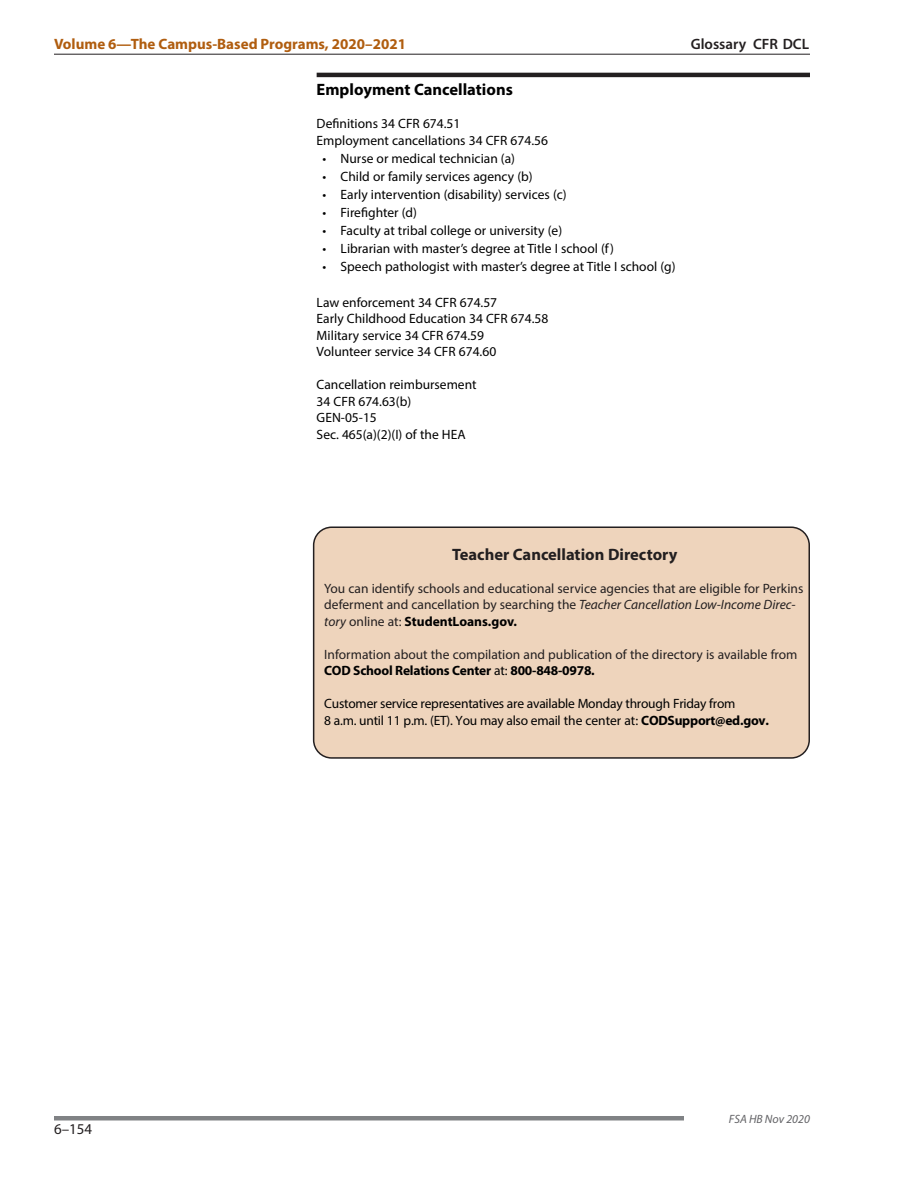
<style>
.page{position:relative;width:918px;height:1188px;background:#fff}
.page>*{position:absolute;margin:0;border:0;box-sizing:border-box;transform-origin:0 0}
.Sidebar_Example_Head{font:700 16.5px "Myriad Pro";color:#231f20}
.Sidebar_Head__ID{font:700 16.5px "Myriad Pro";color:#000}
.t1{font:700 15px "Myriad Pro";color:#b05d0f}
.t2{font:600 15px "Myriad Pro";color:#231f20}
.t3{font:15px "Myriad Pro";color:#231f20}
.Sidebar_Text__ID{font:13.5px/16.5px "Myriad Pro";color:#000}
.Sidebar_Example_Text{font:13.5px/16.5px "Myriad Pro";color:#231f20}
.t4{font:italic 12px "Myriad Pro";color:#636366}
.s1{font-style:italic}
.s2{font-weight:700;color:#000}
.s3{color:#000}
.s4{font-weight:700}
</style>
<div class="page">
<hr style="left:54px;top:54px;width:756px;height:1px;background:#231f20">
<hr style="left:54px;top:1116px;width:630px;height:4px;background:#808285">
<div style="left:314px;top:527px;width:495px;height:231px;background:#eed4bc;border-radius:18px"></div>
<div style="left:313px;top:526px;width:497px;height:233px;border:2px solid #231f20;border-radius:18px"></div>
<hr style="left:317px;top:73px;width:493px;height:4px;background:#231f20">
<p class="t1" style="left:54px;top:34px;width:354px">Volume 6—The Campus-Based Programs, 2020–2021</p>
<p class="t2" style="left:691px;top:34px;width:120px">Glossary CFR DCL</p>
<p class="Sidebar_Head__ID" style="left:317px;top:79px;width:198px">Employment Cancellations</p>
<p class="Sidebar_Text__ID" style="left:317px;top:115px;width:145px">Definitions 34 CFR 674.51</p>
<p class="Sidebar_Text__ID" style="left:317px;top:132px;width:233px">Employment cancellations 34 CFR 674.56</p>
<p class="Sidebar_Text__ID" style="left:323px;top:150px;width:194px">• Nurse or medical technician (a)</p>
<p class="Sidebar_Text__ID" style="left:323px;top:168px;width:212px">• Child or family services agency (b)</p>
<p class="Sidebar_Text__ID" style="left:323px;top:186px;width:246px">• Early intervention (disability) services (c)</p>
<p class="Sidebar_Text__ID" style="left:323px;top:204px;width:96px">• Firefighter (d)</p>
<p class="Sidebar_Text__ID" style="left:323px;top:222px;width:241px">• Faculty at tribal college or university (e)</p>
<p class="Sidebar_Text__ID" style="left:323px;top:240px;width:293px">• Librarian with master’s degree at Title I school (f)</p>
<p class="Sidebar_Text__ID" style="left:323px;top:258px;width:355px">• Speech pathologist with master’s degree at Title I school (g)</p>
<p class="Sidebar_Text__ID" style="left:317px;top:294px;width:182px">Law enforcement 34 CFR 674.57</p>
<p class="Sidebar_Text__ID" style="left:317px;top:310px;width:233px">Early Childhood Education 34 CFR 674.58</p>
<p class="Sidebar_Text__ID" style="left:317px;top:327px;width:169px">Military service 34 CFR 674.59</p>
<p class="Sidebar_Text__ID" style="left:317px;top:343px;width:181px">Volunteer service 34 CFR 674.60</p>
<p class="Sidebar_Text__ID" style="left:317px;top:376px;width:162px">Cancellation reimbursement<br>34 CFR 674.63(b)</p>
<p class="Sidebar_Text__ID" style="left:317px;top:409px;width:62px">GEN-05-15</p>
<p class="Sidebar_Text__ID" style="left:317px;top:426px;width:151px">Sec. 465(a)(2)(I) of the HEA</p>
<p class="t3" style="left:54px;top:1120px;width:40px">6–154</p>
<p class="Sidebar_Example_Head" style="left:452px;top:544px;width:227px">Teacher Cancellation Directory</p>
<p class="Sidebar_Example_Text" style="left:324px;top:580px;width:481px">You can identify schools and educational service agencies that are eligible for Perkins deferment and cancellation by searching the <span class="s1">Teacher Cancellation Low-Income Direc&shy;tory</span> online at: <span class="s2">StudentLoans.gov.</span></p>
<p class="Sidebar_Example_Text" style="left:324px;top:646px;width:475px">Information about the compilation and publication of the directory is available from<br><span class="s2">COD School Relations Center</span> <span class="s3">at:</span> <span class="s2">800-848-0978.</span></p>
<p class="Sidebar_Text__ID" style="left:324px;top:695px;width:446px">Customer service representatives are available Monday through Friday from<br>8 a.m. until 11 p.m. (ET). You may also email the center at: <span class="s4">CODSupport@ed.gov.</span></p>
<p class="t4" style="left:729px;top:1111px;width:83px">FSA HB Nov 2020</p>
</div>
